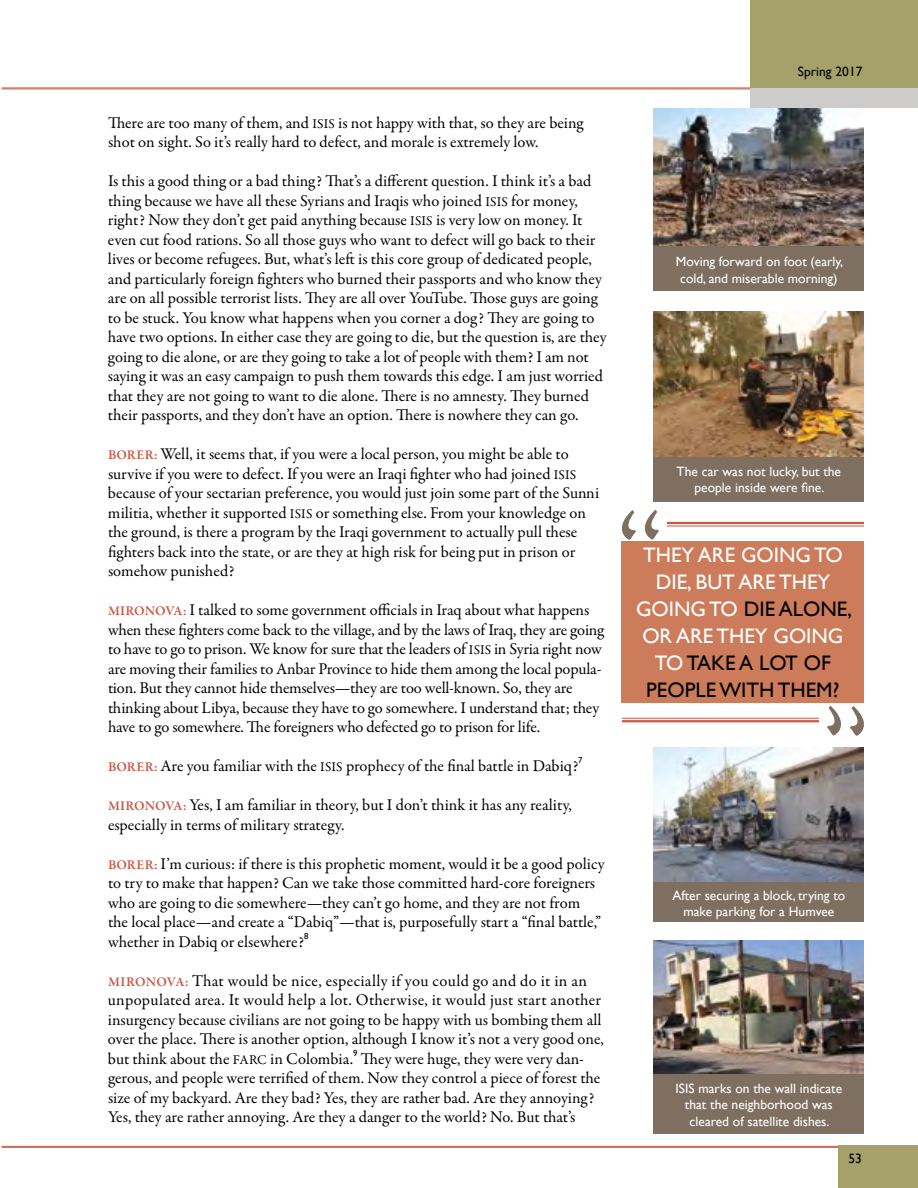
<style>
.page{position:relative;width:918px;height:1188px;background:#fff}
.page>*{position:absolute;margin:0;border:0;box-sizing:border-box;transform-origin:0 0}
.PQ{font:21px/27px "Gill Sans";color:#fff;text-align:center}
.BODY_COPY{font:16.5px/19.5px "Garamond Premr Pro";letter-spacing:-.005em;color:#000}
.image_caption{font:13.5px/16.5px "Gill Sans";color:#fff;text-align:center}
.t1{font:13.5px "Gill Sans";color:#000}
.BODY_COPY-2{font:8.7px "Gill Sans";color:#000}
.s1{font-size:13.5px}
.s2{font-weight:600;font-size:13.5px;color:#cb5845}
.s3{color:#000}
</style>
<div class="page">
<hr style="left:2px;top:88px;width:862px;height:1px;background:#cb5845">
<hr style="left:2px;top:89px;width:862px;height:1px;background:#cb5845">
<div style="left:751px;top:0;width:167px;height:90px;background:#a4a16b"></div>
<div style="left:751px;top:88px;width:167px;height:20px;background:#cdcccb"></div>
<hr style="left:2px;top:1146px;width:862px;height:1px;background:#cb5845">
<hr style="left:2px;top:1147px;width:862px;height:1px;background:#cb5845">
<div style="left:839px;top:1145px;width:79px;height:43px;background:#a4a16b"></div>
<hr style="left:667px;top:522px;width:197px;height:2px;background:#cb5845">
<hr style="left:667px;top:526px;width:197px;height:1px;background:#cb5845">
<hr style="left:622px;top:718px;width:197px;height:1px;background:#cb5845">
<hr style="left:622px;top:720px;width:197px;height:2px;background:#cb5845">
<svg style="left:621px;top:509px;width:38px;height:31px"></svg>
<div style="left:622px;top:541px;width:242px;height:162px;background:#cc7c5a"></div>
<svg style="left:827px;top:705px;width:37px;height:31px"></svg>
<img style="left:654px;top:108px;width:210px;height:138px">
<div style="left:654px;top:246px;width:210px;height:45px;background:#7f6f60"></div>
<img style="left:654px;top:311px;width:210px;height:146px">
<div style="left:654px;top:457px;width:210px;height:45px;background:#7f6f60"></div>
<img style="left:654px;top:747px;width:210px;height:134px">
<div style="left:654px;top:882px;width:210px;height:40px;background:#7f6f60"></div>
<img style="left:654px;top:940px;width:210px;height:134px">
<div style="left:654px;top:1074px;width:210px;height:60px;background:#7f6f60"></div>
<p class="BODY_COPY" style="left:108px;top:113px;width:477px">There are too many of them, and <span class="s1">ISIS</span> is not happy with that, so they are being shot on sight. So it’s really hard to defect, and morale is extremely low.</p>
<p class="BODY_COPY" style="left:108px;top:171px;width:500px">Is this a good thing or a bad thing? That’s a different question. I think it’s a bad thing because we have all these Syrians and Iraqis who joined <span class="s1">ISIS</span> for money, right? Now they don’t get paid anything because <span class="s1">ISIS</span> is very low on money. It even cut food rations. So all those guys who want to defect will go back to their lives or become refugees. But, what’s left is this core group of dedicated people, and particularly foreign fighters who burned their passports and who know they are on all possible terrorist lists. They are all over YouTube. Those guys are going to be stuck. You know what happens when you corner a dog? They are going to have two options. In either case they are going to die, but the question is, are they going to die alone, or are they going to take a lot of people with them? I am not saying it was an easy campaign to push them towards this edge. I am just worried that they are not going to want to die alone. There is no amnesty. They burned their passports, and they don’t have an option. There is nowhere they can go.</p>
<p class="BODY_COPY" style="left:108px;top:444px;width:493px"><span class="s2">BORER:</span> Well, it seems that, if you were a local person, you might be able to survive if you were to defect. If you were an Iraqi fighter who had joined <span class="s1">ISIS </span>because of your sectarian preference, you would just join some part of the Sunni militia, whether it supported <span class="s1">ISIS</span> or something else. From your knowledge on the ground, is there a program by the Iraqi government to actually pull these fighters back into the state, or are they at high risk for being put in prison or somehow punished?</p>
<p class="BODY_COPY" style="left:108px;top:600px;width:498px"><span class="s2">MIRONOVA:</span> I talked to some government officials in Iraq about what happens when these fighters come back to the village, and by the laws of Iraq, they are going to have to go to prison. We know for sure that the leaders of <span class="s1">ISIS</span> in Syria right now are moving their families to Anbar Province to hide them among the local popula&shy;tion. But they cannot hide themselves—they are too well-known. So, they are thinking about Libya, because they have to go somewhere. I understand that; they have to go somewhere. The foreigners who defected go to prison for life.</p>
<p class="BODY_COPY" style="left:108px;top:756px;width:472px"><span class="s2">BORER:</span> Are you familiar with the <span class="s1">ISIS</span> prophecy of the final battle in Dabiq?</p>
<p class="BODY_COPY-2" style="left:578px;top:755px;width:6px">7</p>
<p class="BODY_COPY" style="left:108px;top:795px;width:465px"><span class="s2">MIRONOVA:</span> Yes, I am familiar in theory, but I don’t think it has any reality, especially in terms of military strategy.</p>
<p class="BODY_COPY" style="left:108px;top:854px;width:499px"><span class="s2">BORER:</span> I’m curious: if there is this prophetic moment, would it be a good policy to try to make that happen? Can we take those committed hard-core foreigners who are going to die somewhere—they can’t go home, and they are not from<br>the local place—and create a “Dabiq”—that is, purposefully start a “final battle,” whether in Dabiq or elsewhere?</p>
<p class="BODY_COPY-2" style="left:304px;top:930px;width:6px">8</p>
<p class="BODY_COPY" style="left:108px;top:971px;width:497px"><span class="s2">MIRONOVA:</span> That would be nice, especially if you could go and do it in an unpopulated area. It would help a lot. Otherwise, it would just start another insurgency because civilians are not going to be happy with us bombing them all over the place. There is another option, although I know it’s not a very good one, but think about the <span class="s1">FARC</span> in Colombia.</p>
<p class="BODY_COPY-2" style="left:353px;top:1047px;width:6px">9</p>
<p class="BODY_COPY" style="left:108px;top:1049px;width:494px;text-indent:253px">They were huge, they were very dan&shy;gerous, and people were terrified of them. Now they control a piece of forest the size of my backyard. Are they bad? Yes, they are rather bad. Are they annoying?<br>Yes, they are rather annoying. Are they a danger to the world? No. But that’s</p>
<p class="t1" style="left:798px;top:63px;width:66px">Spring 2017</p>
<p class="image_caption" style="left:676px;top:253px;width:169px">Moving forward on foot (early, cold, and miserable morning)</p>
<p class="image_caption" style="left:677px;top:463px;width:166px">The car was not lucky, but the people inside were fine.</p>
<p class="PQ" style="left:636px;top:541px;width:217px">THEY ARE GOING TO<br>DIE, BUT ARE THEY<br>GOING TO <span class="s3">DIE ALONE,<br></span>OR ARE THEY GOING<br>TO <span class="s3">TAKE A LOT OF<br>PEOPLE WITH THEM?</span></p>
<p class="image_caption" style="left:672px;top:887px;width:175px">After securing a block, trying to make parking for a Humvee</p>
<p class="image_caption" style="left:676px;top:1080px;width:168px">ISIS marks on the wall indicate that the neighborhood was cleared of satellite dishes.</p>
<p class="t1" style="left:849px;top:1151px;width:15px">53</p>
</div>
